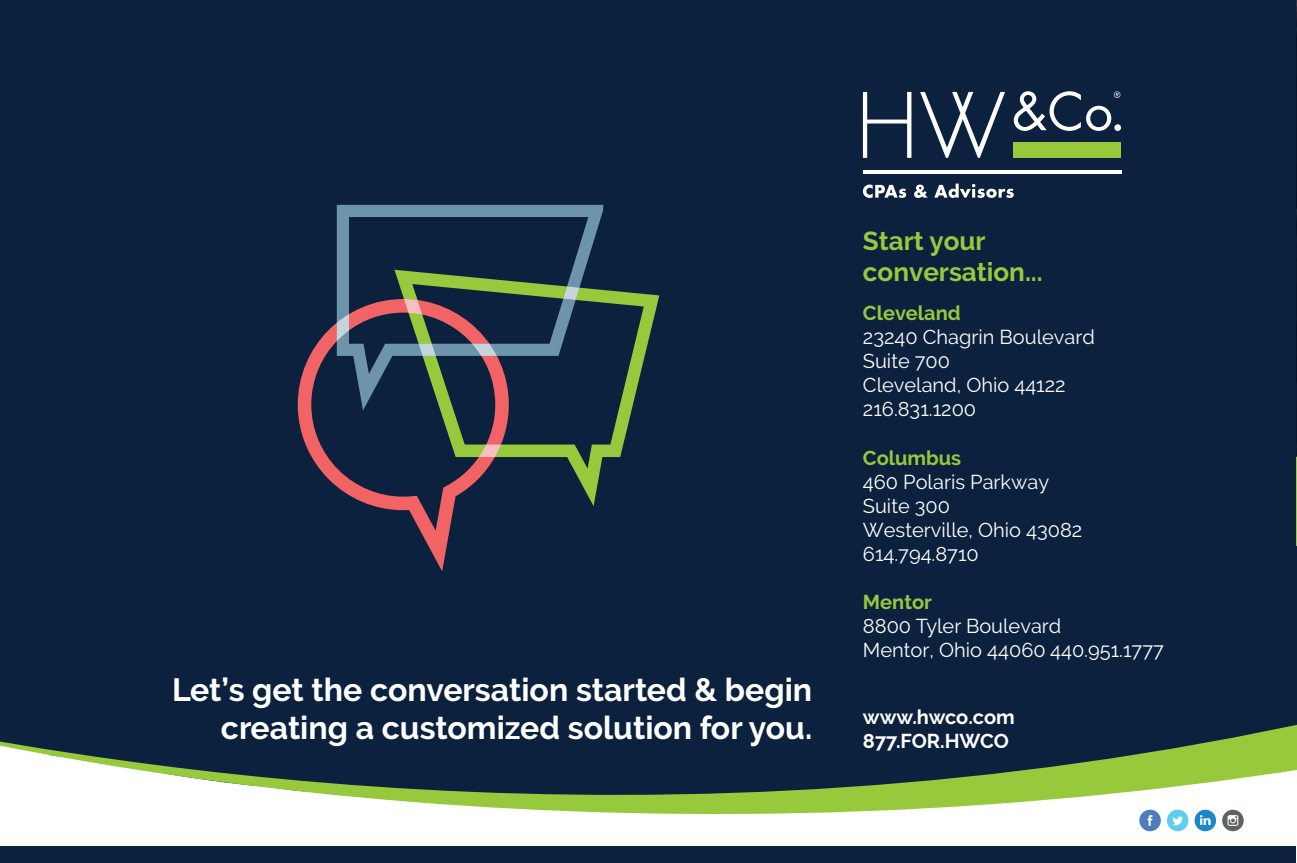
<style>
.page{position:relative;width:1297px;height:863px;background:#fff}
.page>*{position:absolute;margin:0;border:0;box-sizing:border-box;transform-origin:0 0}
.t1{font:700 32px/38.4px "Raleway";color:#fff;text-align:right}
.t2{font:700 26px/31.2px "Raleway";color:#97c93c}
.t3{font:20px/24px "Raleway";color:#fff}
.t4{font:700 20px/24px "Raleway";letter-spacing:-.005em;color:#fff}
.t5{font:700 20px "Raleway";color:#97c93c}
</style>
<div class="page">
<hr style="left:1296px;top:452px;width:1px;height:410px;background:#0b213e">
<hr style="left:1295px;top:0;width:1px;height:504px;background:#0b213e">
<div style="left:0;top:0;width:1295px;height:862px;background:#0b213e"></div>
<svg style="left:0;top:725px;width:1295px;height:121px"></svg>
<svg style="left:567px;top:290px;width:92px;height:216px"></svg>
<svg style="left:298px;top:299px;width:197px;height:272px"></svg>
<svg style="left:337px;top:205px;width:266px;height:205px"></svg>
<svg style="left:337px;top:286px;width:242px;height:171px"></svg>
<svg style="left:920px;top:92px;width:84px;height:66px"></svg>
<div style="left:1013px;top:142px;width:107px;height:16px;background:#97c93c"></div>
<hr style="left:862px;top:170px;width:258px;height:4px;background:#fff">
<svg style="left:862px;top:92px;width:49px;height:66px"></svg>
<svg style="left:863px;top:184px;width:42px;height:14px"></svg>
<svg style="left:914px;top:184px;width:13px;height:14px"></svg>
<svg style="left:934px;top:183px;width:79px;height:15px"></svg>
<svg style="left:1013px;top:91px;width:107px;height:40px"></svg>
<svg style="left:1166px;top:809px;width:22px;height:21px"></svg>
<svg style="left:1171px;top:816px;width:11px;height:8px"></svg>
<svg style="left:1138px;top:809px;width:22px;height:21px"></svg>
<svg style="left:1147px;top:814px;width:5px;height:11px"></svg>
<svg style="left:1194px;top:809px;width:21px;height:21px"></svg>
<svg style="left:1199px;top:814px;width:11px;height:10px"></svg>
<svg style="left:1221px;top:809px;width:22px;height:21px"></svg>
<svg style="left:1227px;top:814px;width:10px;height:11px"></svg>
<h1 class="t1" style="left:172px;top:670px;width:641px">Let’s get the conversation started &amp; begin creating a customized solution for you.</h1>
<h2 class="t2" style="left:862px;top:225px;width:181px">Start your conversation...</h2>
<p class="t5" style="left:862px;top:302px;width:99px">Cleveland</p>
<p class="t3" style="left:862px;top:325px;width:233px">23240 Chagrin Boulevard<br>Suite 700<br>Cleveland, Ohio 44122<br>216.831.1200</p>
<p class="t5" style="left:862px;top:446px;width:100px">Columbus</p>
<p class="t3" style="left:862px;top:469px;width:221px">460 Polaris Parkway<br>Suite 300<br>Westerville, Ohio 43082<br>614.794.8710</p>
<p class="t5" style="left:862px;top:590px;width:70px">Mentor</p>
<p class="t3" style="left:862px;top:613px;width:302px">8800 Tyler Boulevard<br>Mentor, Ohio 44060 440.951.1777</p>
<p class="t4" style="left:862px;top:704px;width:153px">www.hwco.com<br>877.FOR.HWCO</p>
</div>
